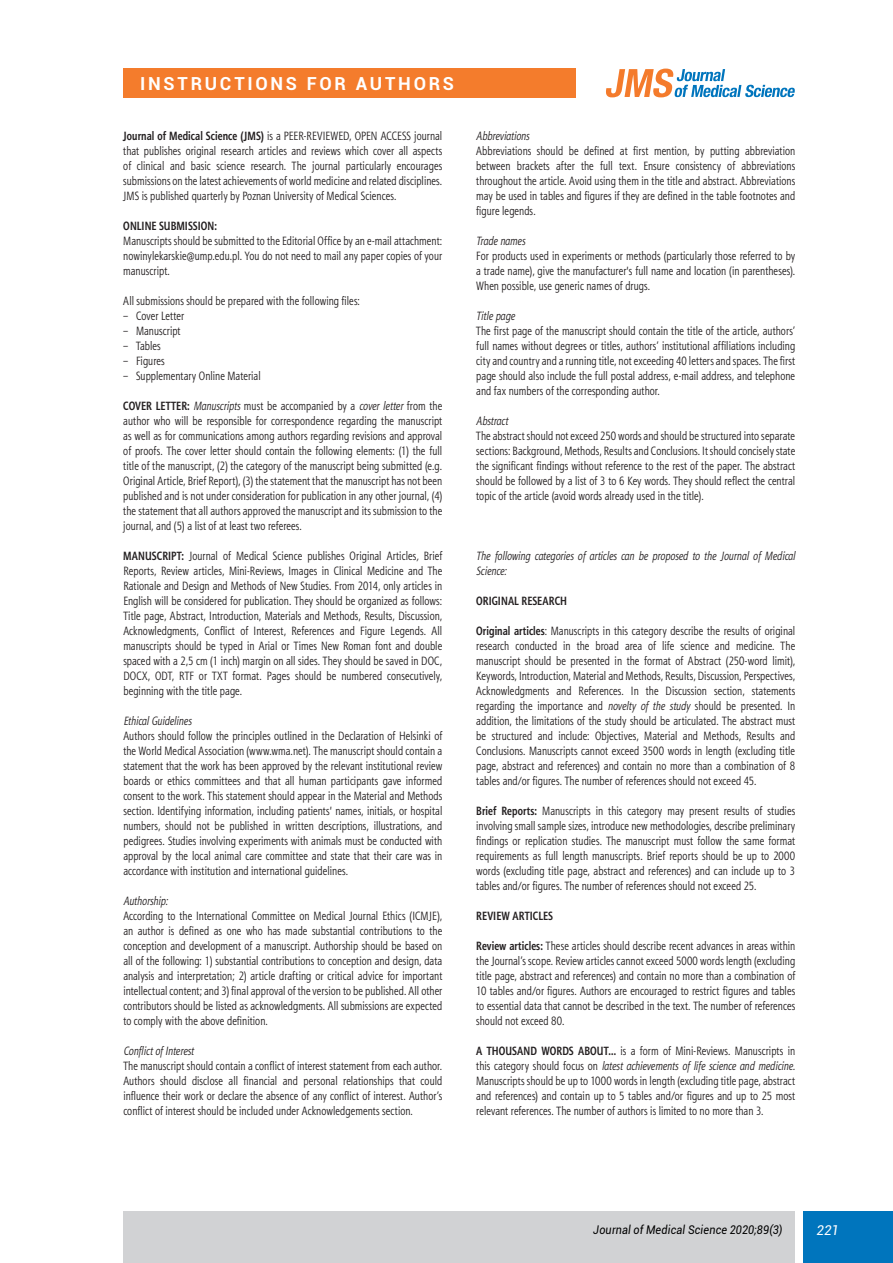
<style>
.page{position:relative;width:893px;height:1263px;background:#fff}
.page>*{position:absolute;margin:0;border:0;box-sizing:border-box;transform-origin:0 0}
.t1{font:700 18px "Roboto";color:#fff}
.t2{font:italic 13.5px "Roboto";color:#fff}
.t3{font:12px/15px "Aerton Cnd TTEFN";letter-spacing:.01em;color:#231f20;text-align:justify}
.t4{font:italic 12px/15px "Aerton Cnd TTEFN";letter-spacing:.005em;color:#231f20}
.t5{font:700 12px "Aerton Cnd TTEFN";letter-spacing:.005em;color:#231f20}
.t6{font:italic 12px "Roboto";letter-spacing:.015em;color:#000;scale:.9 1}
.s1{font-weight:700}
.s2{font-style:italic}
</style>
<div class="page">
<div style="left:804px;top:1212px;width:89px;height:51px;background:#0075bd"></div>
<div style="left:123px;top:1212px;width:672px;height:51px;background:#d1d2d4"></div>
<div style="left:123px;top:68px;width:452px;height:30px;background:#f47c2c"></div>
<svg style="left:606px;top:69px;width:189px;height:28px"></svg>
<h1 class="t1" style="left:140px;top:71px;width:23px">INSTRUCTIONS</h1>
<h1 class="t1" style="left:307px;top:71px;width:14px">FOR</h1>
<h1 class="t1" style="left:356px;top:71px;width:29px">AUTHORS</h1>
<p class="t3" style="left:123px;top:128px;width:320px"><span class="s1">Journal of Medical Science (JMS)</span> is a PEER-REVIEWED, OPEN ACCESS journal that publishes original research articles and reviews which cover all aspects of clinical and basic science research. The journal particularly encourages submissions on the latest achievements of world medicine and related disciplines.<br>JMS is published quarterly by Poznan University of Medical Sciences.</p>
<p class="t5" style="left:123px;top:218px;width:95px">ONLINE SUBMISSION:</p>
<p class="t3" style="left:123px;top:233px;width:320px">Manuscripts should be submitted to the Editorial Office by an e-mail attachment: nowinylekarskie@ump.edu.pl. You do not need to mail any paper copies of your manuscript.</p>
<p class="t3" style="left:123px;top:293px;width:238px">All submissions should be prepared with the following files:</p>
<p class="t3" style="left:123px;top:308px;width:62px">– Cover Letter</p>
<p class="t3" style="left:123px;top:323px;width:59px">– Manuscript</p>
<p class="t3" style="left:123px;top:338px;width:39px">– Tables</p>
<p class="t3" style="left:123px;top:353px;width:43px">– Figures</p>
<p class="t3" style="left:123px;top:368px;width:139px">– Supplementary Online Material</p>
<p class="t3" style="left:123px;top:398px;width:320px"><span class="s1">COVER LETTER:</span> <span class="s2">Manuscripts</span> must be accompanied by a <span class="s2">cover letter</span> from the author who will be responsible for correspondence regarding the manuscript as well as for communications among authors regarding revisions and approval of proofs. The cover letter should contain the following elements: (1) the full title of the manuscript, (2) the category of the manuscript being submitted (e.g.<br>Original Article, Brief Report), (3) the statement that the manuscript has not been published and is not under consideration for publication in any other journal, (4) the statement that all authors approved the manuscript and its submission to the journal, and (5) a list of at least two referees.</p>
<p class="t3" style="left:123px;top:548px;width:320px"><span class="s1">MANUSCRIPT:</span> Journal of Medical Science publishes Original Articles<span class="s2">,</span> Brief Reports, Review articles, Mini-Reviews, Images in Clinical Medicine and The Rationale and Design and Methods of New Studies. From 2014, only articles in English will be considered for publication. They should be organized as follows:<br>Title page, Abstract, Introduction, Materials and Methods, Results, Discussion, Acknowledgments, Conflict of Interest, References and Figure Legends. All manuscripts should be typed in Arial or Times New Roman font and double spaced with a 2,5 cm (1 inch) margin on all sides. They should be saved in DOC, DOCX, ODT, RTF or TXT format. Pages should be numbered consecutively, beginning with the title page.</p>
<p class="t4" style="left:123px;top:713px;width:70px">Ethical Guidelines</p>
<p class="t3" style="left:123px;top:728px;width:320px">Authors should follow the principles outlined in the Declaration of Helsinki of the World Medical Association (www.wma.net). The manuscript should contain a statement that the work has been approved by the relevant institutional review boards or ethics committees and that all human participants gave informed consent to the work. This statement should appear in the Material and Methods section. Identifying information, including patients' names, initials, or hospital numbers, should not be published in written descriptions, illustrations, and pedigrees. Studies involving experiments with animals must be conducted with approval by the local animal care committee and state that their care was in accordance with institution and international guidelines.</p>
<p class="t4" style="left:123px;top:893px;width:46px">Authorship:</p>
<p class="t3" style="left:123px;top:908px;width:320px">According to the International Committee on Medical Journal Ethics (ICMJE), an author is defined as one who has made substantial contributions to the conception and development of a manuscript. Authorship should be based on all of the following: 1) substantial contributions to conception and design, data analysis and interpretation; 2) article drafting or critical advice for important intellectual content; and 3) final approval of the version to be published. All other contributors should be listed as acknowledgments. All submissions are expected to comply with the above definition.</p>
<p class="t4" style="left:123px;top:1043px;width:72px">Conflict of Interest</p>
<p class="t3" style="left:123px;top:1058px;width:320px">The manuscript should contain a conflict of interest statement from each author.<br>Authors should disclose all financial and personal relationships that could influence their work or declare the absence of any conflict of interest. Author’s conflict of interest should be included under Acknowledgements section.</p>
<p class="t4" style="left:476px;top:128px;width:54px">Abbreviations</p>
<p class="t3" style="left:476px;top:143px;width:320px">Abbreviations should be defined at first mention, by putting abbreviation between brackets after the full text. Ensure consistency of abbreviations throughout the article. Avoid using them in the title and abstract. Abbreviations may be used in tables and figures if they are defined in the table footnotes and figure legends.</p>
<p class="t4" style="left:476px;top:233px;width:50px">Trade names</p>
<p class="t3" style="left:476px;top:248px;width:320px">For products used in experiments or methods (particularly those referred to by a trade name), give the manufacturer's full name and location (in parentheses).<br>When possible, use generic names of drugs.</p>
<p class="t4" style="left:476px;top:308px;width:40px">Title page</p>
<p class="t3" style="left:476px;top:323px;width:320px">The first page of the manuscript should contain the title of the article, authors’ full names without degrees or titles, authors’ institutional affiliations including city and country and a running title, not exceeding 40 letters and spaces. The first page should also include the full postal address, e-mail address, and telephone and fax numbers of the corresponding author.</p>
<p class="t4" style="left:476px;top:413px;width:33px">Abstract</p>
<p class="t3" style="left:476px;top:428px;width:320px">The abstract should not exceed 250 words and should be structured into separate sections: Background, Methods, Results and Conclusions. It should concisely state the significant findings without reference to the rest of the paper. The abstract should be followed by a list of 3 to 6 Key words. They should reflect the central topic of the article (avoid words already used in the title).</p>
<p class="t4" style="left:476px;top:548px;width:320px">The following categories of articles can be proposed to the Journal of Medical<br>Science:</p>
<p class="t5" style="left:476px;top:593px;width:92px">ORIGINAL RESEARCH</p>
<p class="t3" style="left:476px;top:623px;width:320px"><span class="s1">Original articles</span>: Manuscripts in this category describe the results of original research conducted in the broad area of life science and medicine. The manuscript should be presented in the format of Abstract (250-word limit), Keywords, Introduction, Material and Methods, Results, Discussion, Perspectives, Acknowledgments and References. In the Discussion section, statements regarding the importance and <span class="s2">novelty of the study</span> should be presented. In addition, the limitations of the study should be articulated. The abstract must be structured and include: Objectives, Material and Methods, Results and Conclusions. Manuscripts cannot exceed 3500 words in length (excluding title page, abstract and references) and contain no more than a combination of 8 tables and/or figures. The number of references should not exceed 45.</p>
<p class="t3" style="left:476px;top:803px;width:320px"><span class="s1">Brief Reports:</span> Manuscripts in this category may present results of studies involving small sample sizes, introduce new methodologies, describe preliminary findings or replication studies. The manuscript must follow the same format requirements as full length manuscripts. Brief reports should be up to 2000 words (excluding title page, abstract and references) and can include up to 3 tables and/or figures. The number of references should not exceed 25.</p>
<p class="t5" style="left:476px;top:908px;width:78px">REVIEW ARTICLES</p>
<p class="t3" style="left:476px;top:938px;width:320px"><span class="s1">Review articles:</span> These articles should describe recent advances in areas within the Journal’s scope. Review articles cannot exceed 5000 words length (excluding title page, abstract and references) and contain no more than a combination of 10 tables and/or figures. Authors are encouraged to restrict figures and tables to essential data that cannot be described in the text. The number of references should not exceed 80.</p>
<p class="t3" style="left:476px;top:1043px;width:320px"><span class="s1">A THOUSAND WORDS ABOUT…</span> is a form of Mini-Reviews. Manuscripts in this category should focus on <span class="s2">latest achievements of life science and medicine.<br></span>Manuscripts should be up to 1000 words in length (excluding title page, abstract and references) and contain up to 5 tables and/or figures and up to 25 most relevant references. The number of authors is limited to no more than 3.</p>
<p class="t6" style="left:593px;top:1221px;width:212px">Journal of Medical Science 2020;89(3)</p>
<p class="t2" style="left:816px;top:1220px;width:24px">221</p>
</div>
